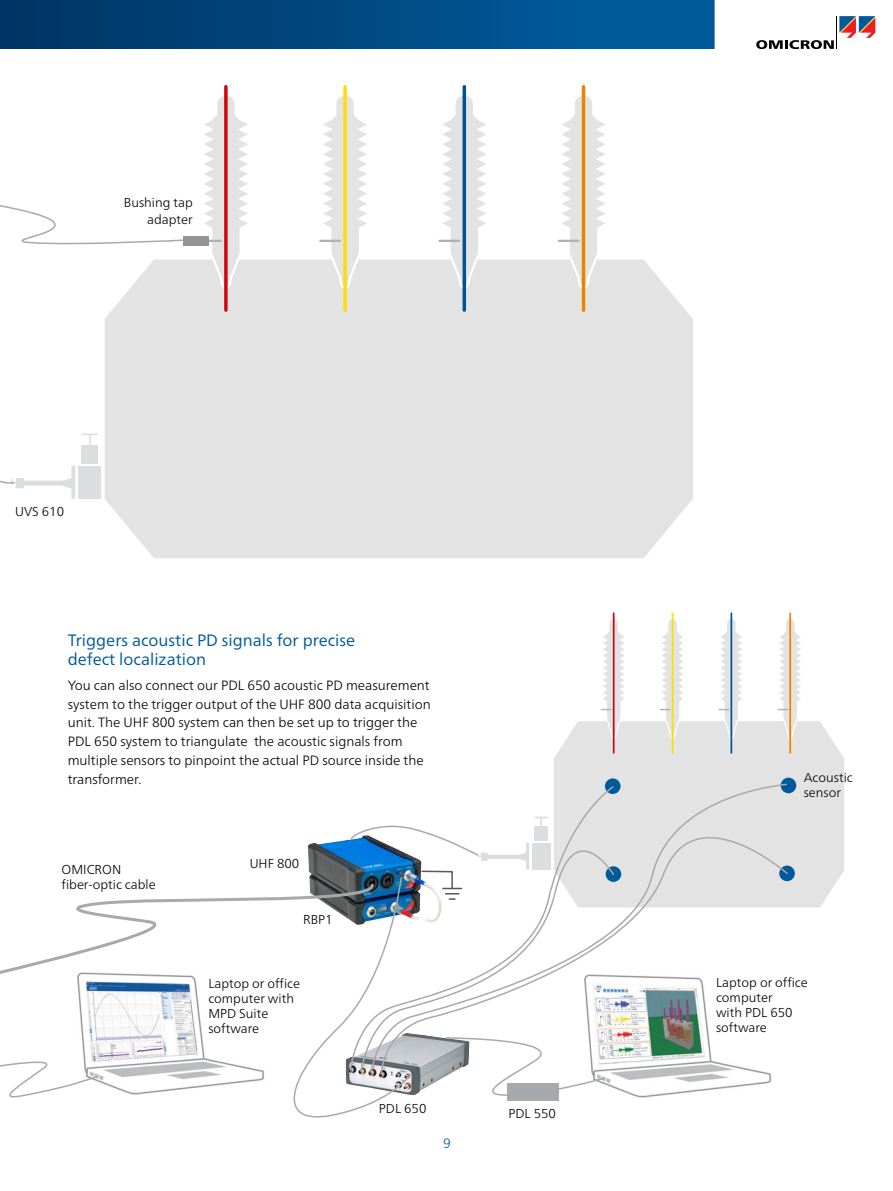
<style>
.page{position:relative;width:893px;height:1191px;background:#fff}
.page>*{position:absolute;margin:0;border:0;box-sizing:border-box;transform-origin:0 0}
.Content_-_Headline_1{font:16.5px/18.8px "Frutiger Neue LTW1 G";color:#00599a}
.Content_-_Headline_1-2{font:300 13.5px/18.8px "Frutiger Neue LTW1 G";color:#000}
.t1{font:300 13.5px "Frutiger Neue LTW1 G";color:#00599a}
.Picture_-_Descriptio{font:300 12.9px/15px "Frutiger Neue LTW1 G";color:#000}
</style>
<div class="page">
<svg style="left:756px;top:16px;width:119px;height:33px"></svg>
<svg style="left:0;top:0;width:714px;height:92px"></svg>
<div style="left:554px;top:721px;width:290px;height:186px;background:#e3e3e3"></div>
<svg style="left:599px;top:617px;width:29px;height:123px"></svg>
<hr style="left:613px;top:613px;width:2px;height:140px;background:#d1050c">
<svg style="left:658px;top:617px;width:29px;height:123px"></svg>
<hr style="left:672px;top:613px;width:1px;height:140px;background:#fd0">
<svg style="left:717px;top:617px;width:29px;height:123px"></svg>
<hr style="left:730px;top:613px;width:2px;height:140px;background:#005295">
<svg style="left:775px;top:617px;width:30px;height:123px"></svg>
<hr style="left:789px;top:613px;width:2px;height:140px;background:#f08100">
<img style="left:605px;top:1075px;width:167px;height:22px">
<img style="left:82px;top:1044px;width:183px;height:50px">
<div style="left:781px;top:777px;width:15px;height:16px;background:#00599a;border-radius:50%"></div>
<svg style="left:779px;top:865px;width:16px;height:16px"></svg>
<svg style="left:605px;top:778px;width:15px;height:16px"></svg>
<div style="left:79px;top:466px;width:22px;height:33px;background:#dcddde"></div>
<div style="left:82px;top:445px;width:16px;height:18px;background:#dcddde"></div>
<svg style="left:82px;top:433px;width:16px;height:12px"></svg>
<div style="left:105px;top:259px;width:588px;height:299px;background:#e3e3e3"></div>
<svg style="left:196px;top:96px;width:60px;height:194px"></svg>
<hr style="left:201px;top:240px;width:20px;height:2px;background:#b1b2b3">
<svg style="left:224px;top:87px;width:4px;height:223px"></svg>
<svg style="left:315px;top:96px;width:60px;height:194px"></svg>
<hr style="left:320px;top:240px;width:20px;height:2px;background:#b1b2b3">
<svg style="left:343px;top:87px;width:4px;height:223px"></svg>
<svg style="left:434px;top:92px;width:60px;height:198px"></svg>
<hr style="left:463px;top:87px;width:3px;height:223px;background:#005295">
<svg style="left:554px;top:92px;width:59px;height:198px"></svg>
<hr style="left:582px;top:87px;width:3px;height:223px;background:#f08100">
<svg style="left:0;top:205px;width:183px;height:40px"></svg>
<svg style="left:0;top:897px;width:275px;height:147px"></svg>
<svg style="left:554px;top:783px;width:234px;height:291px"></svg>
<div style="left:183px;top:236px;width:25px;height:10px;background:#939598"></div>
<svg style="left:0;top:465px;width:75px;height:34px"></svg>
<svg style="left:0;top:1053px;width:98px;height:45px"></svg>
<svg style="left:275px;top:816px;width:330px;height:302px"></svg>
<p class="Picture_-_Descriptio" style="left:124px;top:193px;width:70px;line-height:17.2px;text-align:right">Bushing tap adapter</p>
<p class="Picture_-_Descriptio" style="left:15px;top:504px;width:50px">UVS 610</p>
<p class="Content_-_Headline_1" style="left:68px;top:631px;width:289px">Triggers acoustic PD signals for precise defect localization</p>
<p class="Content_-_Headline_1-2" style="left:68px;top:675px;width:364px">You can also connect our PDL 650 acoustic PD measurement system to the trigger output of the UHF 800 data acquisition unit. The UHF 800 system can then be set up to trigger the PDL 650 system to triangulate the acoustic signals from multiple sensors to pinpoint the actual PD source inside the transformer.</p>
<p class="Picture_-_Descriptio" style="left:62px;top:862px;width:96px">OMICRON fiber-optic cable</p>
<p class="Picture_-_Descriptio" style="left:250px;top:856px;width:51px">UHF 800</p>
<p class="Picture_-_Descriptio" style="left:303px;top:912px;width:31px">RBP1</p>
<p class="Picture_-_Descriptio" style="left:804px;top:769px;width:51px">Acoustic sensor</p>
<p class="Picture_-_Descriptio" style="left:208px;top:976px;width:93px">Laptop or office computer with<br>MPD Suite software</p>
<p class="Picture_-_Descriptio" style="left:716px;top:975px;width:93px">Laptop or office computer<br>with PDL 650 software</p>
<p class="Picture_-_Descriptio" style="left:379px;top:1101px;width:49px">PDL 650</p>
<p class="t1" style="left:443px;top:1135px;width:9px">9</p>
<p class="Picture_-_Descriptio" style="left:508px;top:1105px;width:49px">PDL 550</p>
</div>
